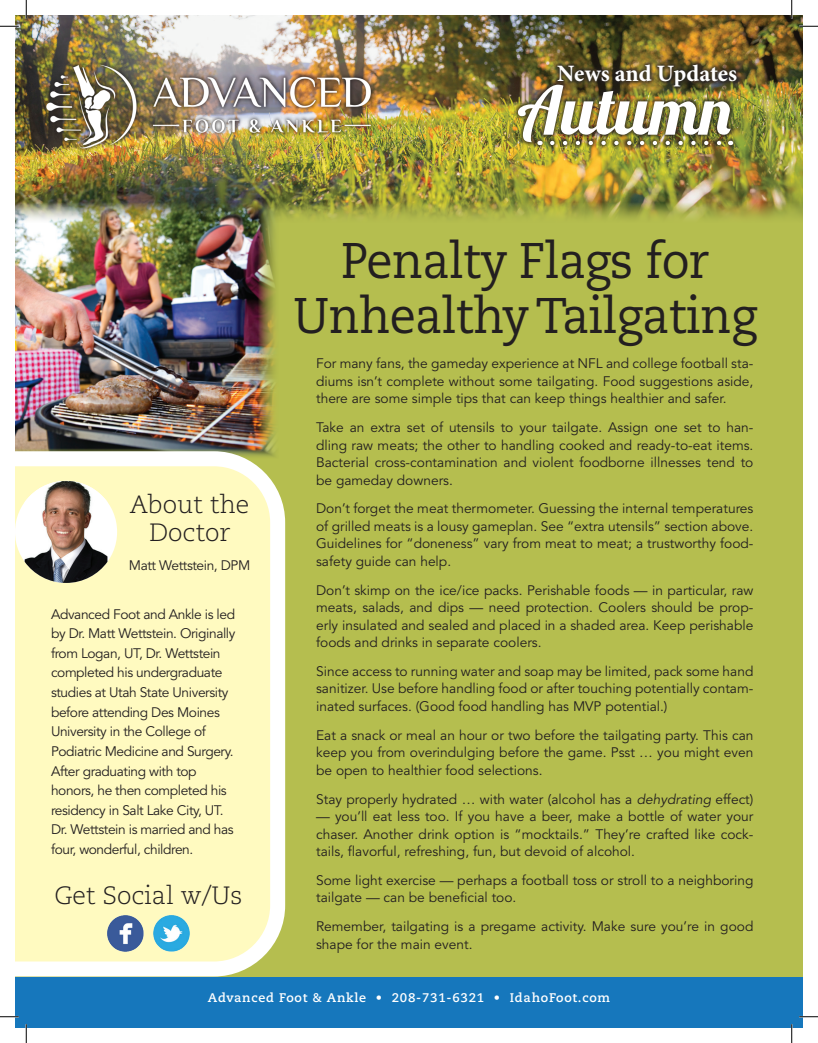
<style>
.page{position:relative;width:818px;height:1043px;background:#fff}
.page>*{position:absolute;margin:0;border:0;box-sizing:border-box;transform-origin:0 0}
.t1{font:66.62px "Lobster 1.3";color:#fff}
.t2{font:50px/55px "Caecilia LT Std";letter-spacing:-.015em;color:#231f20;text-align:center;scale:.94 1}
.t3{font:300 25px/27.5px "Caecilia LT Std";color:#231f20;text-align:center}
.t4{font:700 23.5px "Minion Pro";letter-spacing:-.005em;color:#fff}
.t5{font:13.75px/17.5px "Avenir LT Std";color:#231f20;text-align:justify}
.t6{font:13.75px/19.6px "Avenir LT Std";letter-spacing:-.03em;color:#231f20}
.t7{font:700 12.5px "Caecilia LT Std";letter-spacing:.06em;color:#fff}
.s1{font-style:italic}
</style>
<div class="page">
<div style="left:15px;top:15px;width:787px;height:1013px;background:#b5be4f"></div>
<img style="left:15px;top:224px;width:260px;height:227px">
<img style="left:15px;top:15px;width:787px;height:209px">
<svg style="left:15px;top:451px;width:270px;height:525px;background:#fdf9c5"></svg>
<div style="left:15px;top:977px;width:787px;height:51px;background:#1677bc"></div>
<img style="left:41px;top:60px;width:335px;height:92px">
<div style="left:15px;top:481px;width:102px;height:102px;background:#fff;border-radius:50%"></div>
<img style="left:25px;top:481px;width:82px;height:102px">
<img style="left:107px;top:914px;width:37px;height:38px">
<img style="left:152px;top:914px;width:38px;height:38px">
<div style="left:513px;top:80px;width:222px;height:67px;background:#231f20;opacity:.75"></div>
<div style="left:553px;top:59px;width:188px;height:32px;background:#231f20;opacity:.75"></div>
<div style="left:532px;top:136px;width:205px;height:14px;background:#231f20;opacity:.75"></div>
<svg style="left:552px;top:141px;width:171px;height:4px"></svg>
<svg style="left:0;top:25px;width:19px;height:2px"></svg>
<svg style="left:799px;top:25px;width:19px;height:2px"></svg>
<svg style="left:0;top:1016px;width:19px;height:1px"></svg>
<svg style="left:799px;top:1015px;width:19px;height:2px"></svg>
<svg style="left:25px;top:0;width:2px;height:19px"></svg>
<svg style="left:25px;top:1024px;width:2px;height:18px"></svg>
<svg style="left:790px;top:0;width:2px;height:19px"></svg>
<svg style="left:790px;top:1024px;width:2px;height:18px"></svg>
<h3 class="t4" style="left:557px;top:57px;width:181px">News and Updates</h3>
<h1 class="t1" style="left:517px;top:68px;width:216px">Autumn</h1>
<h2 class="t2" style="left:293px;top:234px;width:494px">Penalty Flags for<br>Unhealthy Tailgating</h2>
<p class="t5" style="left:316px;top:355px;width:439px">For many fans, the gameday experience at NFL and college football sta&shy;diums isn’t complete without some tailgating. Food suggestions aside, there are some simple tips that can keep things healthier and safer.</p>
<p class="t5" style="left:316px;top:419px;width:439px">Take an extra set of utensils to your tailgate. Assign one set to han&shy;dling raw meats; the other to handling cooked and ready-to-eat items.<br>Bacterial cross-contamination and violent foodborne illnesses tend to be gameday downers.</p>
<p class="t5" style="left:316px;top:500px;width:439px">Don’t forget the meat thermometer. Guessing the internal temperatures of grilled meats is a lousy gameplan. See “extra utensils” section above.<br>Guidelines for “doneness” vary from meat to meat; a trustworthy food&shy;safety guide can help.</p>
<p class="t5" style="left:316px;top:581px;width:439px">Don’t skimp on the ice/ice packs. Perishable foods — in particular, raw meats, salads, and dips — need protection. Coolers should be prop&shy;erly insulated and sealed and placed in a shaded area. Keep perishable foods and drinks in separate coolers.</p>
<p class="t5" style="left:316px;top:663px;width:439px">Since access to running water and soap may be limited, pack some hand sanitizer. Use before handling food or after touching potentially contam&shy;inated surfaces. (Good food handling has MVP potential.)</p>
<p class="t5" style="left:316px;top:726px;width:439px">Eat a snack or meal an hour or two before the tailgating party. This can keep you from overindulging before the game. Psst … you might even be open to healthier food selections.</p>
<p class="t5" style="left:316px;top:790px;width:439px">Stay properly hydrated … with water (alcohol has a <span class="s1">dehydrating</span> effect)</p>
<p class="t5" style="left:316px;top:808px;width:439px">— you’ll eat less too. If you have a beer, make a bottle of water your chaser. Another drink option is “mocktails.” They’re crafted like cock&shy;tails, flavorful, refreshing, fun, but devoid of alcohol.</p>
<p class="t5" style="left:316px;top:871px;width:439px">Some light exercise — perhaps a football toss or stroll to a neighboring tailgate — can be beneficial too.</p>
<p class="t5" style="left:316px;top:918px;width:439px">Remember, tailgating is a pregame activity. Make sure you’re in good shape for the main event.</p>
<p class="t7" style="left:208px;top:990px;width:403px">Advanced Foot &amp; Ankle • 208-731-6321 • IdahoFoot.com</p>
<h3 class="t3" style="left:130px;top:491px;width:121px">About the<br>Doctor</h3>
<p class="t6" style="left:129px;top:555px;width:123px">Matt Wettstein, DPM</p>
<p class="t6" style="left:51px;top:604px;width:186px">Advanced Foot and Ankle is led by Dr. Matt Wettstein. Originally from Logan, UT, Dr. Wettstein completed his undergraduate studies at Utah State University before attending Des Moines<br>University in the College of<br>Podiatric Medicine and Surgery.<br>After graduating with top honors, he then completed his residency in Salt Lake City, UT.<br>Dr. Wettstein is married and has four, wonderful, children.</p>
<h3 class="t3" style="left:54px;top:881px;width:189px">Get Social w/Us</h3>
</div>
